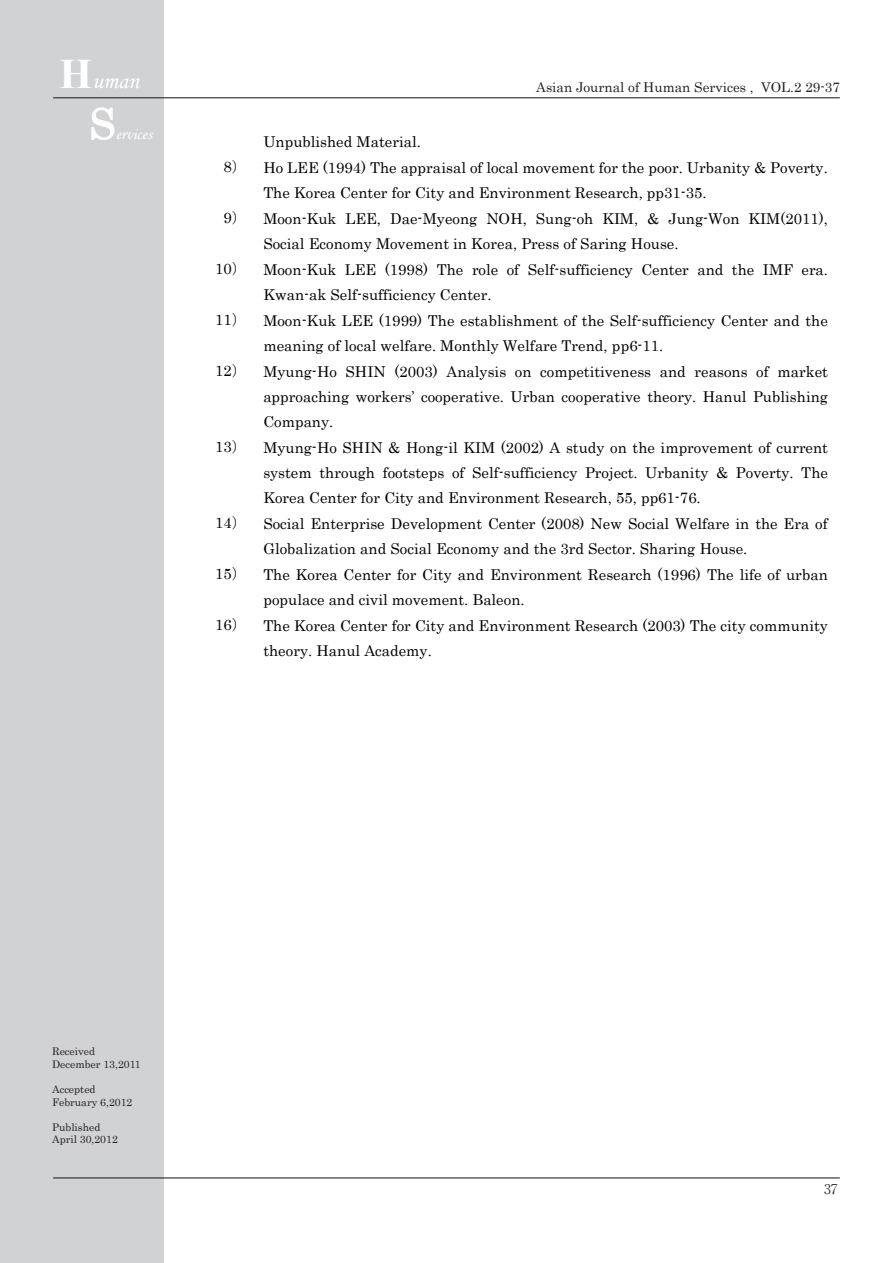
<style>
.page{position:relative;width:893px;height:1263px;background:#fff}
.page>*{position:absolute;margin:0;border:0;box-sizing:border-box;transform-origin:0 0}
.t1{font:42px "Century";color:#fff}
.t2{font:24px "Monotype Corsiva";color:#fff}
.t3{font:15.75px "Monotype Corsiva";color:#fff}
.t4{font:15px "Century";letter-spacing:.005em;color:#000}
.t5{font:13.5px "Century";color:#231f20}
.t6{font:300 13.5px "Ryumin Pr 5";color:#231f20}
.t7{font:10.5px/12.6px "Century";color:#231f20}
.s1{font-family:"Times New Roman";font-weight:700;font-size:42px}
.s2{font-family:"MS Mincho"}
</style>
<div class="page">
<div style="left:0;top:0;width:163px;height:1263px;background:#d1d2d4"></div>
<hr style="left:53px;top:1177px;width:787px;height:1px;background:#231f20">
<hr style="left:53px;top:97px;width:787px;height:1px;background:#231f20">
<svg style="left:91px;top:107px;width:24px;height:33px"></svg>
<h2 class="t2" style="left:60px;top:66px;width:81px"><span class="s1">H</span>uman</h2>
<h1 class="t1" style="left:89px;top:88px;width:28px">S</h1>
<p class="t3" style="left:116px;top:124px;width:38px">ervices</p>
<p class="t5" style="left:536px;top:76px;width:305px">Asian Journal of Human Services , VOL.2 29-37</p>
<p class="t4" style="left:263px;top:129px;width:159px">Unpublished Material.</p>
<p class="t4" style="left:224px;top:155px;width:606px">8<span class="s2">）</span> Ho LEE (1994) The appraisal of local movement for the poor. Urbanity &amp; Poverty.</p>
<p class="t4" style="left:263px;top:180px;width:445px">The Korea Center for City and Environment Research, pp31-35.</p>
<p class="t4" style="left:224px;top:206px;width:606px">9<span class="s2">）</span> Moon-Kuk LEE, Dae-Myeong NOH, Sung-oh KIM, &amp; Jung-Won KIM(2011),</p>
<p class="t4" style="left:263px;top:231px;width:417px">Social Economy Movement in Korea, Press of Saring House.</p>
<p class="t4" style="left:215px;top:256px;width:614px">10<span class="s2">）</span> Moon-Kuk LEE (1998) The role of Self-sufficiency Center and the IMF era.</p>
<p class="t4" style="left:263px;top:282px;width:230px">Kwan-ak Self-sufficiency Center.</p>
<p class="t4" style="left:215px;top:308px;width:614px">11<span class="s2">）</span> Moon-Kuk LEE (1999) The establishment of the Self-sufficiency Center and the</p>
<p class="t4" style="left:263px;top:333px;width:401px">meaning of local welfare. Monthly Welfare Trend, pp6-11.</p>
<p class="t4" style="left:215px;top:359px;width:614px">12<span class="s2">）</span> Myung-Ho SHIN (2003) Analysis on competitiveness and reasons of market</p>
<p class="t4" style="left:263px;top:384px;width:566px">approaching workers’ cooperative. Urban cooperative theory. Hanul Publishing</p>
<p class="t4" style="left:263px;top:409px;width:72px">Company.</p>
<p class="t4" style="left:215px;top:435px;width:614px">13<span class="s2">）</span> Myung-Ho SHIN &amp; Hong-il KIM (2002) A study on the improvement of current</p>
<p class="t4" style="left:263px;top:460px;width:566px">system through footsteps of Self-sufficiency Project. Urbanity &amp; Poverty. The</p>
<p class="t4" style="left:263px;top:485px;width:439px">Korea Center for City and Environment Research, 55, pp61-76.</p>
<p class="t4" style="left:215px;top:511px;width:614px">14<span class="s2">）</span> Social Enterprise Development Center (2008) New Social Welfare in the Era of</p>
<p class="t4" style="left:263px;top:536px;width:486px">Globalization and Social Economy and the 3rd Sector. Sharing House.</p>
<p class="t4" style="left:215px;top:562px;width:614px">15<span class="s2">）</span> The Korea Center for City and Environment Research (1996) The life of urban</p>
<p class="t4" style="left:263px;top:587px;width:263px">populace and civil movement. Baleon.</p>
<p class="t4" style="left:215px;top:613px;width:614px">16<span class="s2">）</span> The Korea Center for City and Environment Research (2003) The city community</p>
<p class="t4" style="left:263px;top:638px;width:170px">theory. Hanul Academy.</p>
<p class="t7" style="left:52px;top:1044px;width:90px">Received<br>December 13,2011</p>
<p class="t7" style="left:52px;top:1082px;width:82px">Accepted<br>February 6,2012</p>
<p class="t7" style="left:52px;top:1120px;width:67px">Published<br>April 30,2012</p>
<p class="t6" style="left:824px;top:1178px;width:15px">37</p>
</div>
